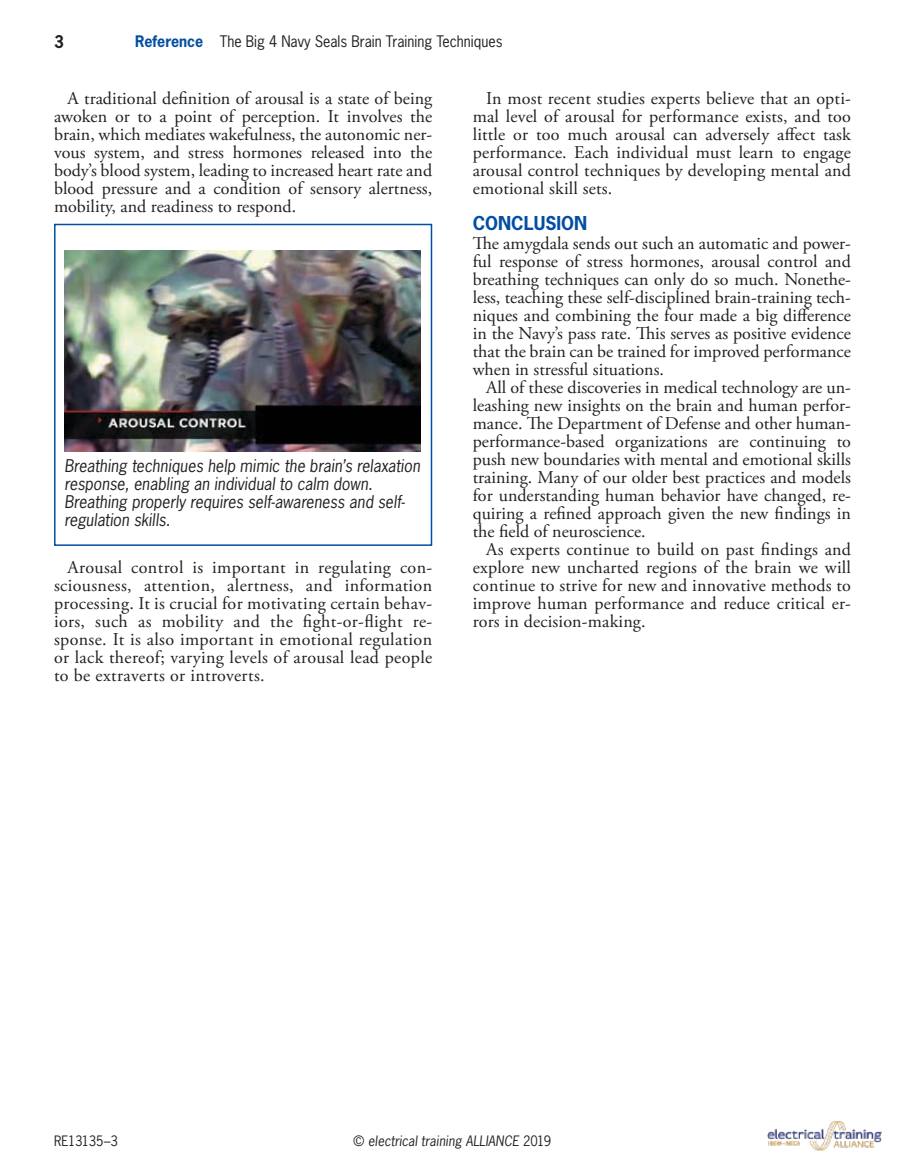
<style>
.page{position:relative;width:905px;height:1175px;background:#fff}
.page>*{position:absolute;margin:0;border:0;box-sizing:border-box;transform-origin:0 0}
.t1{font:18px/18px "Adobe Garamond Pro";letter-spacing:.005em;color:#231f20;text-align:justify}
.t2{font:700 18px "News Gothic Std";color:#034ea2}
.t3{font:italic 16.5px/18px "News Gothic Std";letter-spacing:.005em;color:#231f20;scale:.95 1}
.t4{font:700 16.5px "News Gothic Std";color:#231f20;scale:.95 1}
.t5{font:15px "News Gothic Std";color:#231f20;scale:.95 1}
.t6{font:italic 13.5px "News Gothic Std";letter-spacing:.01em;color:#231f20;scale:.95 1}
.t7{font:13.5px "News Gothic Std";letter-spacing:-.035em;color:#231f20;scale:.95 1}
.s1{font-weight:700;color:#034ea2}
.s2{font-style:normal}
</style>
<div class="page">
<img style="left:767px;top:1121px;width:115px;height:30px">
<img style="left:64px;top:251px;width:356px;height:200px">
<div style="left:54px;top:224px;width:378px;height:322px;border:2px solid #034ea2"></div>
<p class="t4" style="left:54px;top:31px;width:12px">3</p>
<p class="t5" style="left:135px;top:31px;width:388px"><span class="s1">Reference</span> The Big 4 Navy Seals Brain Training Techniques</p>
<p class="t1" style="left:54px;top:90px;width:379px;text-indent:14px">A traditional definition of arousal is a state of being awoken or to a point of perception. It involves the brain, which mediates wakefulness, the autonomic ner&shy;vous system, and stress hormones released into the body’s blood system, leading to increased heart rate and blood pressure and a condition of sensory alertness, mobility, and readiness to respond.</p>
<p class="t3" style="left:64px;top:457px;width:376px">Breathing techniques help mimic the brain’s relaxation response, enabling an individual to calm down.<br>Breathing properly requires self-awareness and self&shy;regulation skills.</p>
<p class="t1" style="left:54px;top:558px;width:380px;text-indent:14px">Arousal control is important in regulating con&shy;sciousness, attention, alertness, and information processing. It is crucial for motivating certain behav&shy;iors, such as mobility and the fight-or-flight re&shy;sponse. It is also important in emotional regulation or lack thereof; varying levels of arousal lead people to be extraverts or introverts.</p>
<p class="t1" style="left:472px;top:90px;width:380px;text-indent:14px">In most recent studies experts believe that an opti&shy;mal level of arousal for performance exists, and too little or too much arousal can adversely affect task performance. Each individual must learn to engage arousal control techniques by developing mental and emotional skill sets.</p>
<p class="t2" style="left:472px;top:212px;width:116px">CONCLUSION</p>
<p class="t1" style="left:472px;top:234px;width:380px">The amygdala sends out such an automatic and power&shy;ful response of stress hormones, arousal control and breathing techniques can only do so much. Nonethe&shy;less, teaching these self-disciplined brain-training tech&shy;niques and combining the four made a big difference in the Navy’s pass rate. This serves as positive evidence that the brain can be trained for improved performance when in stressful situations.</p>
<p class="t1" style="left:472px;top:378px;width:380px;text-indent:14px">All of these discoveries in medical technology are un&shy;leashing new insights on the brain and human perfor&shy;mance. The Department of Defense and other human&shy;performance-based organizations are continuing to push new boundaries with mental and emotional skills training. Many of our older best practices and models for understanding human behavior have changed, re&shy;quiring a refined approach given the new findings in the field of neuroscience.</p>
<p class="t1" style="left:472px;top:540px;width:380px;text-indent:14px">As experts continue to build on past findings and explore new uncharted regions of the brain we will continue to strive for new and innovative methods to improve human performance and reduce critical er&shy;rors in decision-making.</p>
<p class="t7" style="left:54px;top:1132px;width:69px">RE13135–3</p>
<p class="t6" style="left:353px;top:1132px;width:209px"><span class="s2">©</span> electrical training ALLIANCE <span class="s2">2019</span></p>
</div>
